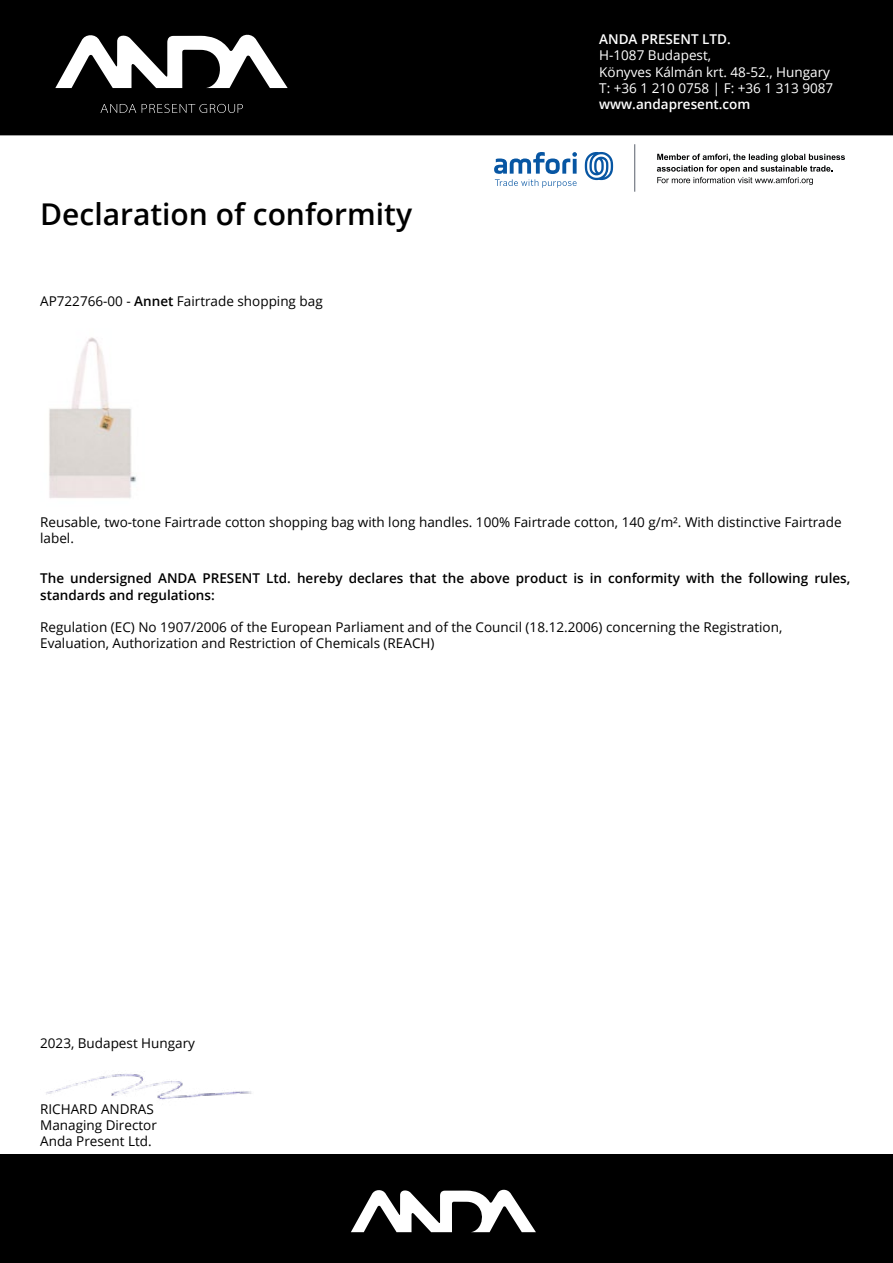
<style>
.page{position:relative;width:893px;height:1263px;background:#fff}
.page>*{position:absolute;margin:0;border:0;box-sizing:border-box;transform-origin:0 0}
.t1{font:600 30px "Open Sans";color:#000}
.t2{font:13.5px/16.2px "Open Sans";color:#000}
.t3{font:600 13.5px/16.2px "Open Sans";color:#000}
.t4{font:13.5px/16.2px "Open Sans";color:#fff}
.t5{font:600 13.5px "Open Sans";color:#fff}
.s1{font-weight:600}
</style>
<div class="page">
<div style="left:0;top:0;width:893px;height:135px;background:#000"></div>
<div style="left:0;top:1154px;width:893px;height:109px;background:#000"></div>
<svg style="left:55px;top:34px;width:233px;height:54px"></svg>
<svg style="left:100px;top:104px;width:143px;height:9px"></svg>
<img style="left:49px;top:337px;width:87px;height:161px">
<svg style="left:351px;top:1189px;width:185px;height:43px"></svg>
<svg style="left:585px;top:152px;width:28px;height:28px"></svg>
<svg style="left:494px;top:152px;width:83px;height:36px"></svg>
<hr style="left:634px;top:144px;width:1px;height:47px;background:#686e79">
<svg style="left:657px;top:154px;width:188px;height:31px"></svg>
<img style="left:46px;top:1074px;width:206px;height:26px">
<h1 class="t1" style="left:40px;top:193px;width:373px">Declaration of conformity</h1>
<p class="t2" style="left:40px;top:292px;width:284px">AP722766-00 - <span class="s1">Annet</span> Fairtrade shopping bag</p>
<p class="t5" style="left:599px;top:30px;width:133px">ANDA PRESENT LTD.</p>
<p class="t4" style="left:599px;top:47px;width:236px">H-1087 Budapest,<br>Könyves Kálmán krt. 48-52., Hungary<br>T: +36 1 210 0758 | F: +36 1 313 9087</p>
<p class="t5" style="left:599px;top:95px;width:153px">www.andapresent.com</p>
<p class="t2" style="left:40px;top:514px;width:803px">Reusable, two-tone Fairtrade cotton shopping bag with long handles. 100% Fairtrade cotton, 140 g/m². With distinctive Fairtrade label.</p>
<p class="t3" style="left:40px;top:570px;width:812px">The undersigned ANDA PRESENT Ltd. hereby declares that the above product is in conformity with the following rules, standards and regulations:</p>
<p class="t2" style="left:40px;top:619px;width:744px">Regulation (EC) No 1907/2006 of the European Parliament and of the Council (18.12.2006) concerning the Registration,<br>Evaluation, Authorization and Restriction of Chemicals (REACH)</p>
<p class="t2" style="left:40px;top:1034px;width:156px">2023, Budapest Hungary</p>
<p class="t2" style="left:40px;top:1100px;width:118px">RICHARD ANDRAS<br>Managing Director<br>Anda Present Ltd.</p>
</div>
